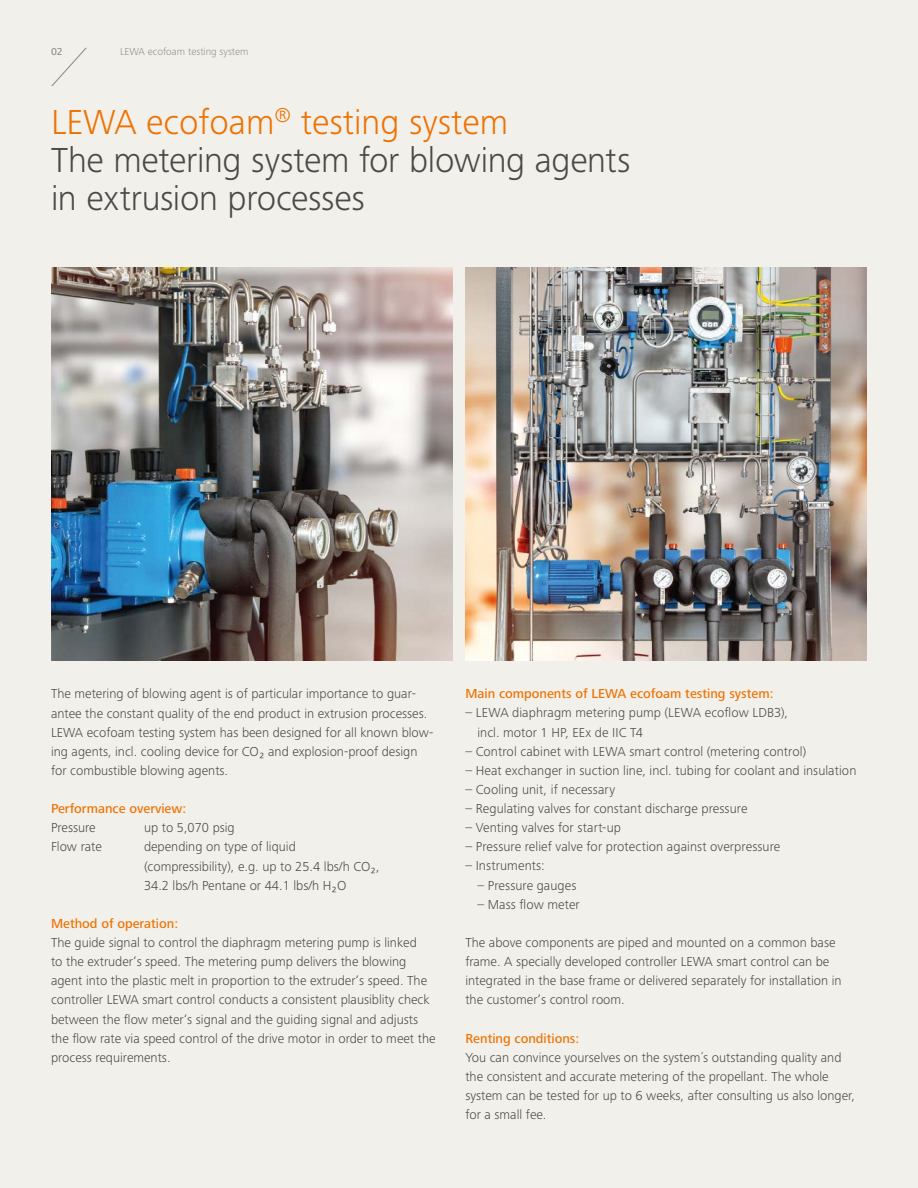
<style>
.page{position:relative;width:918px;height:1188px;background:#f2f0ea}
.page>*{position:absolute;margin:0;border:0;box-sizing:border-box;transform-origin:0 0}
.t1{font:300 36px/38.2px "Frutiger Next LTW1 G";letter-spacing:-.005em;color:#4a4a49}
.t2{font:300 13.5px/19.2px "Frutiger Next LTW1 G";color:#4a4a49}
.t3{font:500 13.5px "Frutiger Next LTW1 G";color:#ee7203}
.t4{font:300 10.5px "Frutiger Next LTW1 G";color:#929292}
.t5{font:500 10.5px "Frutiger Next LTW1 G";color:#929292}
.s1{color:#ee7203}
</style>
<div class="page">
<img style="left:465px;top:268px;width:402px;height:392px">
<img style="left:51px;top:268px;width:402px;height:392px">
<svg style="left:51px;top:47px;width:36px;height:39px"></svg>
<p class="t5" style="left:51px;top:46px;width:13px">02</p>
<p class="t4" style="left:120px;top:46px;width:130px">LEWA ecofoam testing system</p>
<h1 class="t1" style="left:51px;top:103px;width:581px"><span class="s1">LEWA ecofoam</span><sup>®</sup> <span class="s1">testing system<br></span>The metering system for blowing agents in extrusion processes</h1>
<p class="t2" style="left:51px;top:684px;width:384px">The metering of blowing agent is of particular importance to guar&shy;antee the constant quality of the end product in extrusion processes.<br>LEWA ecofoam testing system has been designed for all known blow&shy;ing agents, incl. cooling device for CO₂ and explosion-proof design for combustible blowing agents.</p>
<p class="t3" style="left:51px;top:801px;width:137px">Performance overview:</p>
<p class="t2" style="left:51px;top:818px;width:46px">Pressure</p>
<p class="t2" style="left:144px;top:818px;width:92px">up to 5,070 psig</p>
<p class="t2" style="left:51px;top:837px;width:52px">Flow rate</p>
<p class="t2" style="left:144px;top:837px;width:237px">depending on type of liquid (compressibility), e.g. up to 25.4 lbs/h CO₂,<br>34.2 lbs/h Pentane or 44.1 lbs/h H₂O</p>
<p class="t3" style="left:51px;top:916px;width:129px">Method of operation:</p>
<p class="t2" style="left:51px;top:933px;width:386px">The guide signal to control the diaphragm metering pump is linked<br>to the extruder‘s speed. The metering pump delivers the blowing agent into the plastic melt in proportion to the extruder‘s speed. The controller LEWA smart control conducts a consistent plausiblity check between the flow meter‘s signal and the guiding signal and adjusts the flow rate via speed control of the drive motor in order to meet the process requirements.</p>
<p class="t3" style="left:465px;top:686px;width:310px">Main components of LEWA ecofoam testing system:</p>
<p class="t2" style="left:477px;top:703px;width:312px;text-indent:-12px">– LEWA diaphragm metering pump (LEWA ecoflow LDB3), incl. motor 1 HP, EEx de IIC T4</p>
<p class="t2" style="left:465px;top:742px;width:342px">– Control cabinet with LEWA smart control (metering control)</p>
<p class="t2" style="left:465px;top:761px;width:393px">– Heat exchanger in suction line, incl. tubing for coolant and insulation</p>
<p class="t2" style="left:465px;top:780px;width:151px">– Cooling unit, if necessary</p>
<p class="t2" style="left:465px;top:799px;width:284px">– Regulating valves for constant discharge pressure</p>
<p class="t2" style="left:465px;top:818px;width:157px">– Venting valves for start-up</p>
<p class="t2" style="left:465px;top:837px;width:317px">– Pressure relief valve for protection against overpressure</p>
<p class="t2" style="left:465px;top:856px;width:81px">– Instruments:</p>
<p class="t2" style="left:477px;top:876px;width:101px">– Pressure gauges</p>
<p class="t2" style="left:477px;top:895px;width:104px">– Mass flow meter</p>
<p class="t2" style="left:465px;top:933px;width:378px">The above components are piped and mounted on a common base frame. A specially developed controller LEWA smart control can be integrated in the base frame or delivered separately for installation in the customer‘s control room.</p>
<p class="t3" style="left:465px;top:1030px;width:115px">Renting conditions:</p>
<p class="t2" style="left:465px;top:1048px;width:391px">You can convince yourselves on the system´s outstanding quality and the consistent and accurate metering of the propellant. The whole system can be tested for up to 6 weeks, after consulting us also longer, for a small fee.</p>
</div>
